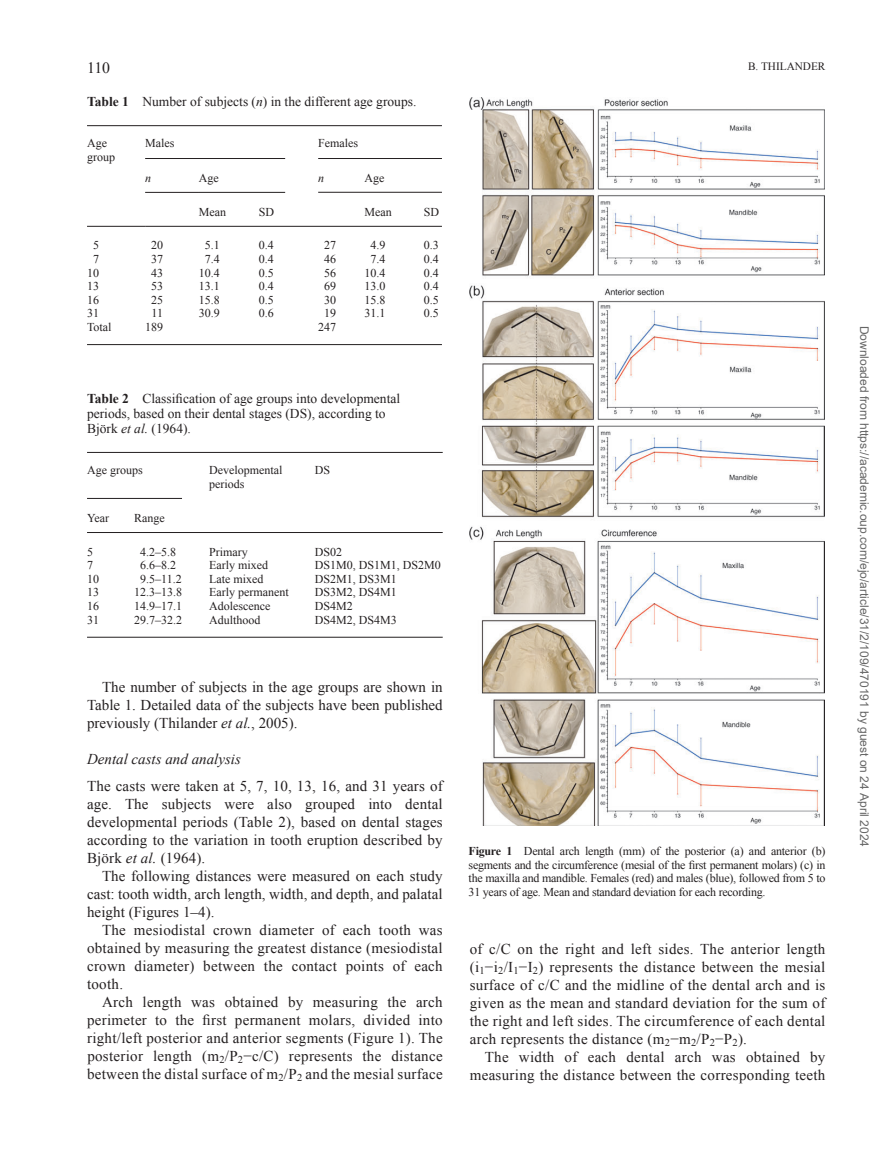
<style>
.page{position:relative;width:893px;height:1173px;background:#fff}
.page>*{position:absolute;margin:0;border:0;box-sizing:border-box;transform-origin:0 0}
.t1{font:15.75px "Times New Roman";color:#231f20}
.t2{font:15px/18px "Times New Roman";letter-spacing:.02em;color:#231f20;text-align:justify}
.t3{font:italic 15px "Times New Roman";color:#231f20}
.t4{font:13.5px/15px "Times New Roman";color:#231f20}
.t5{font:12px/13.5px "Times New Roman";color:#231f20}
.t6{font:12px "Arial";color:#666}
.t7{font:italic 12px "Times New Roman";color:#231f20}
.t8{font:11.25px "Times New Roman";color:#231f20}
.s1{font-weight:700}
.s2{font-style:italic}
</style>
<div class="page">
<hr style="left:87px;top:125px;width:355px;height:1px;background:#231f20">
<hr style="left:145px;top:226px;width:219px;height:1px;background:#231f20">
<hr style="left:318px;top:192px;width:46px;height:1px;background:#231f20">
<hr style="left:364px;top:226px;width:60px;height:1px;background:#231f20">
<hr style="left:364px;top:192px;width:60px;height:1px;background:#231f20">
<svg style="left:424px;top:226px;width:18px;height:1px"></svg>
<svg style="left:424px;top:192px;width:18px;height:1px"></svg>
<hr style="left:87px;top:344px;width:355px;height:1px;background:#231f20">
<hr style="left:87px;top:226px;width:58px;height:1px;background:#231f20">
<hr style="left:145px;top:158px;width:140px;height:1px;background:#231f20">
<hr style="left:318px;top:158px;width:124px;height:1px;background:#231f20">
<hr style="left:145px;top:192px;width:54px;height:1px;background:#231f20">
<hr style="left:199px;top:192px;width:86px;height:1px;background:#231f20">
<hr style="left:87px;top:452px;width:355px;height:1px;background:#231f20">
<hr style="left:87px;top:637px;width:355px;height:1px;background:#231f20">
<hr style="left:209px;top:532px;width:233px;height:1px;background:#231f20">
<hr style="left:87px;top:532px;width:122px;height:1px;background:#231f20">
<hr style="left:87px;top:498px;width:95px;height:1px;background:#231f20">
<img style="left:469px;top:97px;width:355px;height:729px">
<p class="t1" style="left:87px;top:59px;width:25px">110</p>
<p class="t8" style="left:748px;top:60px;width:79px">B. THILANDER</p>
<p class="t4" style="left:87px;top:94px;width:331px"><span class="s1">Table 1</span> Number of subjects ( <span class="s2">n</span> ) in the different age groups .</p>
<p class="t5" style="left:87px;top:137px;width:29px">Age group</p>
<p class="t5" style="left:145px;top:137px;width:31px">Males</p>
<p class="t5" style="left:318px;top:137px;width:41px">Females</p>
<p class="t7" style="left:145px;top:171px;width:7px">n</p>
<p class="t5" style="left:199px;top:171px;width:21px">Age</p>
<p class="t7" style="left:318px;top:171px;width:7px">n</p>
<p class="t5" style="left:364px;top:171px;width:21px">Age</p>
<p class="t5" style="left:199px;top:205px;width:29px">Mean</p>
<p class="t5" style="left:259px;top:205px;width:17px">SD</p>
<p class="t5" style="left:364px;top:205px;width:29px">Mean</p>
<p class="t5" style="left:424px;top:205px;width:17px">SD</p>
<p class="t5" style="left:93px;top:239px;width:7px">5</p>
<p class="t5" style="left:151px;top:239px;width:13px">20</p>
<p class="t5" style="left:205px;top:239px;width:16px">5.1</p>
<p class="t5" style="left:259px;top:239px;width:16px">0.4</p>
<p class="t5" style="left:324px;top:239px;width:13px">27</p>
<p class="t5" style="left:370px;top:239px;width:16px">4.9</p>
<p class="t5" style="left:424px;top:239px;width:16px">0.3</p>
<p class="t5" style="left:93px;top:252px;width:7px">7</p>
<p class="t5" style="left:151px;top:252px;width:13px">37</p>
<p class="t5" style="left:205px;top:252px;width:16px">7.4</p>
<p class="t5" style="left:259px;top:252px;width:16px">0.4</p>
<p class="t5" style="left:324px;top:252px;width:13px">46</p>
<p class="t5" style="left:370px;top:252px;width:16px">7.4</p>
<p class="t5" style="left:424px;top:252px;width:16px">0.4</p>
<p class="t5" style="left:87px;top:266px;width:13px">10</p>
<p class="t5" style="left:151px;top:266px;width:13px">43</p>
<p class="t5" style="left:199px;top:266px;width:22px">10.4</p>
<p class="t5" style="left:259px;top:266px;width:16px">0.5</p>
<p class="t5" style="left:324px;top:266px;width:13px">56</p>
<p class="t5" style="left:364px;top:266px;width:22px">10.4</p>
<p class="t5" style="left:424px;top:266px;width:16px">0.4</p>
<p class="t5" style="left:87px;top:279px;width:13px">13</p>
<p class="t5" style="left:151px;top:279px;width:13px">53</p>
<p class="t5" style="left:199px;top:279px;width:22px">13.1</p>
<p class="t5" style="left:259px;top:279px;width:16px">0.4</p>
<p class="t5" style="left:324px;top:279px;width:13px">69</p>
<p class="t5" style="left:364px;top:279px;width:22px">13.0</p>
<p class="t5" style="left:424px;top:279px;width:16px">0.4</p>
<p class="t5" style="left:87px;top:293px;width:13px">16</p>
<p class="t5" style="left:151px;top:293px;width:13px">25</p>
<p class="t5" style="left:199px;top:293px;width:22px">15.8</p>
<p class="t5" style="left:259px;top:293px;width:16px">0.5</p>
<p class="t5" style="left:324px;top:293px;width:13px">30</p>
<p class="t5" style="left:364px;top:293px;width:22px">15.8</p>
<p class="t5" style="left:424px;top:293px;width:16px">0.5</p>
<p class="t5" style="left:87px;top:307px;width:13px">31</p>
<p class="t5" style="left:152px;top:307px;width:13px">11</p>
<p class="t5" style="left:199px;top:307px;width:22px">30.9</p>
<p class="t5" style="left:259px;top:307px;width:16px">0.6</p>
<p class="t5" style="left:324px;top:307px;width:13px">19</p>
<p class="t5" style="left:364px;top:307px;width:22px">31.1</p>
<p class="t5" style="left:424px;top:307px;width:16px">0.5</p>
<p class="t5" style="left:87px;top:320px;width:26px">Total</p>
<p class="t5" style="left:145px;top:320px;width:19px">189</p>
<p class="t5" style="left:318px;top:320px;width:19px">247</p>
<p class="t4" style="left:87px;top:391px;width:314px"><span class="s1">Table 2</span> Classification of age groups into developmental periods, based on their dental stages (DS), according to<br>Björk <span class="s2">et al.</span> (1964) .</p>
<p class="t5" style="left:87px;top:463px;width:57px">Age groups</p>
<p class="t5" style="left:209px;top:463px;width:75px">Developmental periods</p>
<p class="t5" style="left:315px;top:463px;width:17px">DS</p>
<p class="t5" style="left:87px;top:511px;width:24px">Year</p>
<p class="t5" style="left:134px;top:511px;width:32px">Range</p>
<p class="t5" style="left:87px;top:545px;width:7px">5</p>
<p class="t5" style="left:140px;top:545px;width:37px">4.2 – 5.8</p>
<p class="t5" style="left:209px;top:545px;width:40px">Primary</p>
<p class="t5" style="left:315px;top:545px;width:29px">DS02</p>
<p class="t5" style="left:87px;top:558px;width:7px">7</p>
<p class="t5" style="left:140px;top:558px;width:37px">6.6 – 8.2</p>
<p class="t5" style="left:209px;top:558px;width:60px">Early mixed</p>
<p class="t5" style="left:315px;top:558px;width:128px">DS1M0, DS1M1, DS2M0</p>
<p class="t5" style="left:87px;top:572px;width:13px">10</p>
<p class="t5" style="left:140px;top:572px;width:43px">9.5 – 11.2</p>
<p class="t5" style="left:209px;top:572px;width:56px">Late mixed</p>
<p class="t5" style="left:315px;top:572px;width:84px">DS2M1, DS3M1</p>
<p class="t5" style="left:87px;top:586px;width:13px">13</p>
<p class="t5" style="left:134px;top:586px;width:49px">12.3 – 13.8</p>
<p class="t5" style="left:209px;top:586px;width:81px">Early permanent</p>
<p class="t5" style="left:315px;top:586px;width:84px">DS3M2, DS4M1</p>
<p class="t5" style="left:87px;top:599px;width:13px">16</p>
<p class="t5" style="left:134px;top:599px;width:49px">14.9 – 17.1</p>
<p class="t5" style="left:209px;top:599px;width:63px">Adolescence</p>
<p class="t5" style="left:315px;top:599px;width:40px">DS4M2</p>
<p class="t5" style="left:87px;top:613px;width:13px">31</p>
<p class="t5" style="left:134px;top:613px;width:49px">29.7 – 32.2</p>
<p class="t5" style="left:209px;top:613px;width:53px">Adulthood</p>
<p class="t5" style="left:315px;top:613px;width:84px">DS4M2, DS4M3</p>
<p class="t2" style="left:87px;top:678px;width:357px;text-indent:15px">The number of subjects in the age groups are shown in Table 1 . Detailed data of the subjects have been published previously ( Thilander <span class="s2">et al.</span> , 2005 ).</p>
<p class="t3" style="left:87px;top:751px;width:155px">Dental casts and analysis</p>
<p class="t2" style="left:87px;top:777px;width:357px">The casts were taken at 5, 7, 10, 13, 16, and 31 years of age. The subjects were also grouped into dental developmental periods ( Table 2 ), based on dental stages according to the variation in tooth eruption described by Björk <span class="s2">et al.</span> (1964) .</p>
<p class="t2" style="left:87px;top:867px;width:357px;text-indent:15px">The following distances were measured on each study cast: tooth width, arch length, width, and depth, and palatal height ( Figures 1 – 4 ).</p>
<p class="t2" style="left:87px;top:921px;width:357px;text-indent:15px">The mesiodistal crown diameter of each tooth was obtained by measuring the greatest distance (mesiodistal crown diameter) between the contact points of each tooth.</p>
<p class="t2" style="left:87px;top:993px;width:357px;text-indent:15px">Arch length was obtained by measuring the arch perimeter to the first permanent molars, divided into right/left posterior and anterior segments ( Figure 1 ). The posterior length (m <sub>2</sub> /P <sub>2</sub>− c/C) represents the distance between the distal surface of m <sub>2</sub> /P <sub>2</sub> and the mesial surface</p>
<p class="t5" style="left:468px;top:844px;width:358px;text-align:justify"><span class="s1">Figure 1</span> Dental arch length (mm) of the posterior (a) and anterior (b) segments and the circumference (mesial of the first permanent molars) (c) in the maxilla and mandible. Females (red) and males (blue), followed from 5 to 31 years of age. Mean and standard deviation for each recording.</p>
<p class="t2" style="left:469px;top:939px;width:357px">of c/C on the right and left sides. The anterior length (i <sub>1</sub>− i <sub>2</sub> /I <sub>1</sub>− I <sub>2</sub> ) represents the distance between the mesial surface of c/C and the midline of the dental arch and is given as the mean and standard deviation for the sum of the right and left sides. The circumference of each dental arch represents the distance (m <sub>2</sub>− m <sub>2</sub> /P <sub>2</sub>− P <sub>2</sub> ).</p>
<p class="t2" style="left:469px;top:1047px;width:357px;text-align:right">The width of each dental arch was obtained by measuring the distance between the corresponding teeth</p>
<p class="t6" style="left:868px;top:326px;width:523px;rotate:90deg">Downloaded from https://academic.oup.com/ejo/article/31/2/109/470191 by guest on 24 April 2024</p>
</div>
